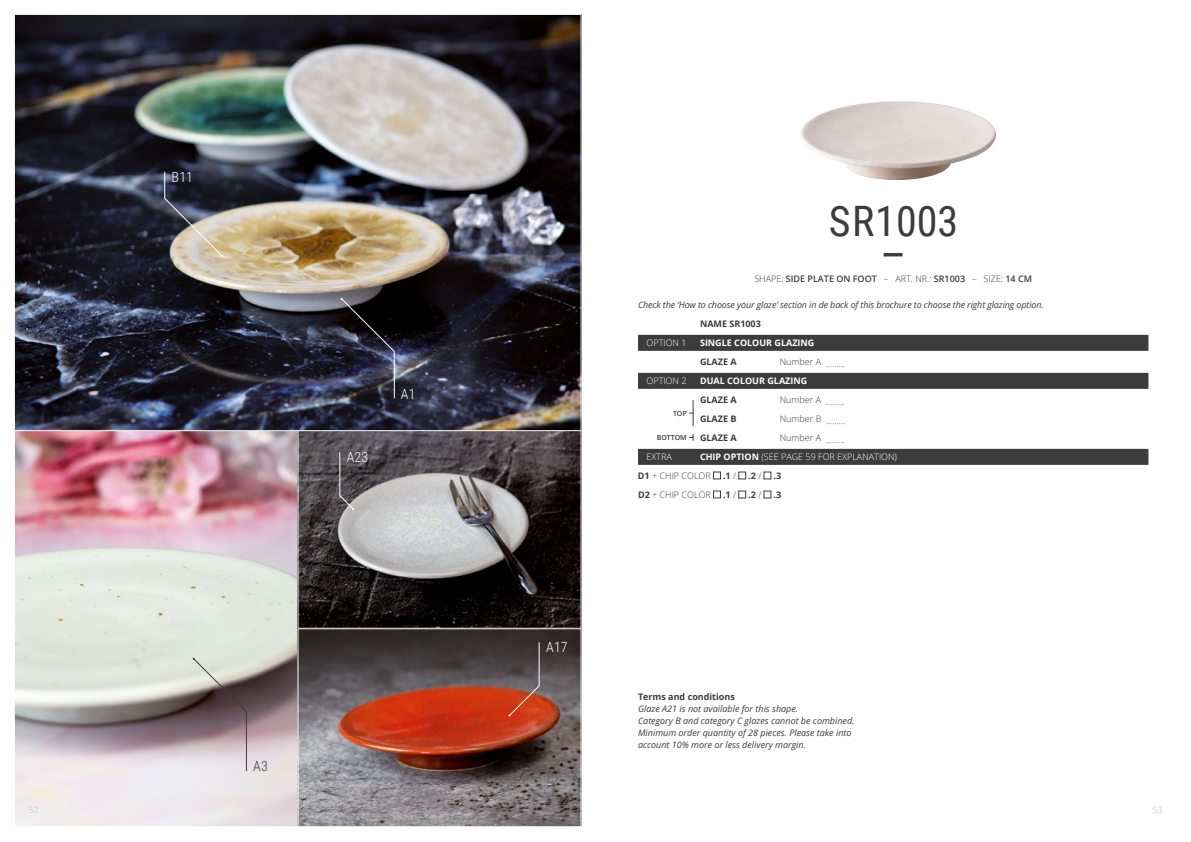
<style>
.page{position:relative;width:1191px;height:842px;background:#fff}
.page>*{position:absolute;margin:0;border:0;box-sizing:border-box;transform-origin:0 0}
.t1{font:46px "Roboto Condensed";color:#3d3c3c}
.t2{font:42px "Roboto Condensed";color:#3d3c3c}
.t3{font:300 14px "Roboto Condensed";letter-spacing:.015em;color:#fff}
.t4{font:300 14px "Roboto Condensed";color:#3d3c3c}
.t5{font:italic 9px/12px "Open Sans";color:#3d3c3c}
.t6{font:300 9px "Open Sans";color:#3d3c3c}
.t7{font:700 9px "Open Sans";color:#3d3c3c}
.t8{font:300 9px/19px "Open Sans";color:#fff}
.t9{font:700 9px "Open Sans";color:#fff}
.t10{font:600 9px "Open Sans";color:#3d3c3c}
.t11{font:9px "Open Sans";color:#d1cfd4}
.t12{font:600 7px "Open Sans";color:#3d3c3c}
.s1{font-weight:300}
.s2{font-weight:600}
.s3{font-weight:700}
.s4{font-weight:700;color:#3d3c3c}
.s5{color:#3d3c3c}
</style>
<div class="page">
<img style="left:16px;top:432px;width:280px;height:393px">
<div style="left:14px;top:430px;width:284px;height:397px;border:1px solid #fff"></div>
<svg style="left:300px;top:432px;width:279px;height:194px;background:#575353"></svg>
<svg style="left:300px;top:630px;width:279px;height:195px;background:#7b5852"></svg>
<div style="left:298px;top:628px;width:283px;height:199px;border:1px solid #fff"></div>
<svg style="left:193px;top:658px;width:54px;height:113px;background:#a19495"></svg>
<svg style="left:339px;top:452px;width:15px;height:58px"></svg>
<svg style="left:508px;top:642px;width:31px;height:74px;background:#7c4a3e"></svg>
<img style="left:16px;top:16px;width:563px;height:413px">
<svg style="left:164px;top:171px;width:59px;height:86px;background:#68676a"></svg>
<svg style="left:340px;top:298px;width:55px;height:101px;background:#2a2a37"></svg>
<div style="left:638px;top:335px;width:510px;height:16px;background:#3d3c3c"></div>
<div style="left:638px;top:373px;width:510px;height:16px;background:#3d3c3c"></div>
<div style="left:638px;top:449px;width:510px;height:16px;background:#3d3c3c"></div>
<div style="left:713px;top:472px;width:7px;height:7px;border:1px solid #3d3c3c"></div>
<div style="left:738px;top:472px;width:8px;height:7px;border:1px solid #3d3c3c"></div>
<div style="left:713px;top:491px;width:7px;height:7px;border:1px solid #3d3c3c"></div>
<div style="left:738px;top:491px;width:8px;height:7px;border:1px solid #3d3c3c"></div>
<svg style="left:689px;top:434px;width:5px;height:7px"></svg>
<svg style="left:689px;top:400px;width:5px;height:26px"></svg>
<img style="left:800px;top:101px;width:196px;height:79px">
<h3 class="t3" style="left:172px;top:167px;width:23px">B11</h3>
<h3 class="t3" style="left:347px;top:447px;width:23px">A23</h3>
<h3 class="t3" style="left:401px;top:384px;width:16px">A1</h3>
<h3 class="t4" style="left:253px;top:756px;width:16px">A3</h3>
<h3 class="t3" style="left:546px;top:637px;width:23px">A17</h3>
<h2 class="t2" style="left:829px;top:191px;width:131px">SR1003</h2>
<p class="t10" style="left:754px;top:272px;width:124px"><span class="s1">SHAPE:</span> SIDE PLATE ON FOOT</p>
<h1 class="t1" style="left:880px;top:222px;width:28px">–</h1>
<p class="t6" style="left:884px;top:272px;width:150px">– ART. NR.: <span class="s2">SR1003</span> – SIZE: <span class="s2">14 CM</span></p>
<p class="t5" style="left:638px;top:298px;width:407px">Check the ‘How to choose your glaze’ section in de back of this brochure to choose the right glazing option.</p>
<p class="t7" style="left:700px;top:317px;width:62px">NAME SR1003</p>
<p class="t8" style="left:646px;top:333px;width:41px">OPTION 1</p>
<p class="t9" style="left:700px;top:336px;width:116px">SINGLE COLOUR GLAZING</p>
<p class="t7" style="left:700px;top:355px;width:38px">GLAZE A</p>
<p class="t6" style="left:780px;top:357px;width:67px">Number A .........</p>
<p class="t8" style="left:646px;top:371px;width:41px">OPTION 2</p>
<p class="t9" style="left:700px;top:374px;width:109px">DUAL COLOUR GLAZING</p>
<p class="t7" style="left:700px;top:393px;width:38px">GLAZE A</p>
<p class="t6" style="left:780px;top:395px;width:67px">Number A .........</p>
<p class="t7" style="left:700px;top:412px;width:38px">GLAZE B</p>
<p class="t6" style="left:780px;top:414px;width:67px">Number B .........</p>
<p class="t7" style="left:700px;top:431px;width:38px">GLAZE A</p>
<p class="t6" style="left:779px;top:433px;width:67px">Number A .........</p>
<p class="t8" style="left:646px;top:447px;width:27px">EXTRA</p>
<p class="t12" style="left:673px;top:408px;width:15px">TOP</p>
<p class="t12" style="left:657px;top:433px;width:32px">BOTTOM</p>
<p class="t8" style="left:638px;top:447px;width:261px;text-indent:62px"><span class="s3">CHIP OPTION</span> (SEE PAGE 59 FOR EXPLANATION)<br><span class="s4">D1</span> <span class="s5">+ CHIP COLOR</span></p>
<p class="t7" style="left:723px;top:469px;width:15px">.1 <span class="s1">/</span></p>
<p class="t7" style="left:748px;top:469px;width:15px">.2 <span class="s1">/</span></p>
<p class="t7" style="left:773px;top:469px;width:9px">.3</p>
<p class="t6" style="left:638px;top:488px;width:74px"><span class="s3">D2</span> + CHIP COLOR</p>
<p class="t7" style="left:723px;top:488px;width:15px">.1 <span class="s1">/</span></p>
<p class="t7" style="left:748px;top:488px;width:15px">.2 <span class="s1">/</span></p>
<p class="t7" style="left:773px;top:488px;width:9px">.3</p>
<p class="t7" style="left:638px;top:691px;width:98px">Terms and conditions</p>
<p class="t5" style="left:638px;top:703px;width:218px">Glaze A21 is not available for this shape.<br>Category B and category C glazes cannot be combined.<br>Minimum order quantity of 28 pieces. Please take into account 10% more or less delivery margin.</p>
<p class="t11" style="left:28px;top:803px;width:12px">52</p>
<p class="t11" style="left:1152px;top:803px;width:12px">53</p>
</div>
